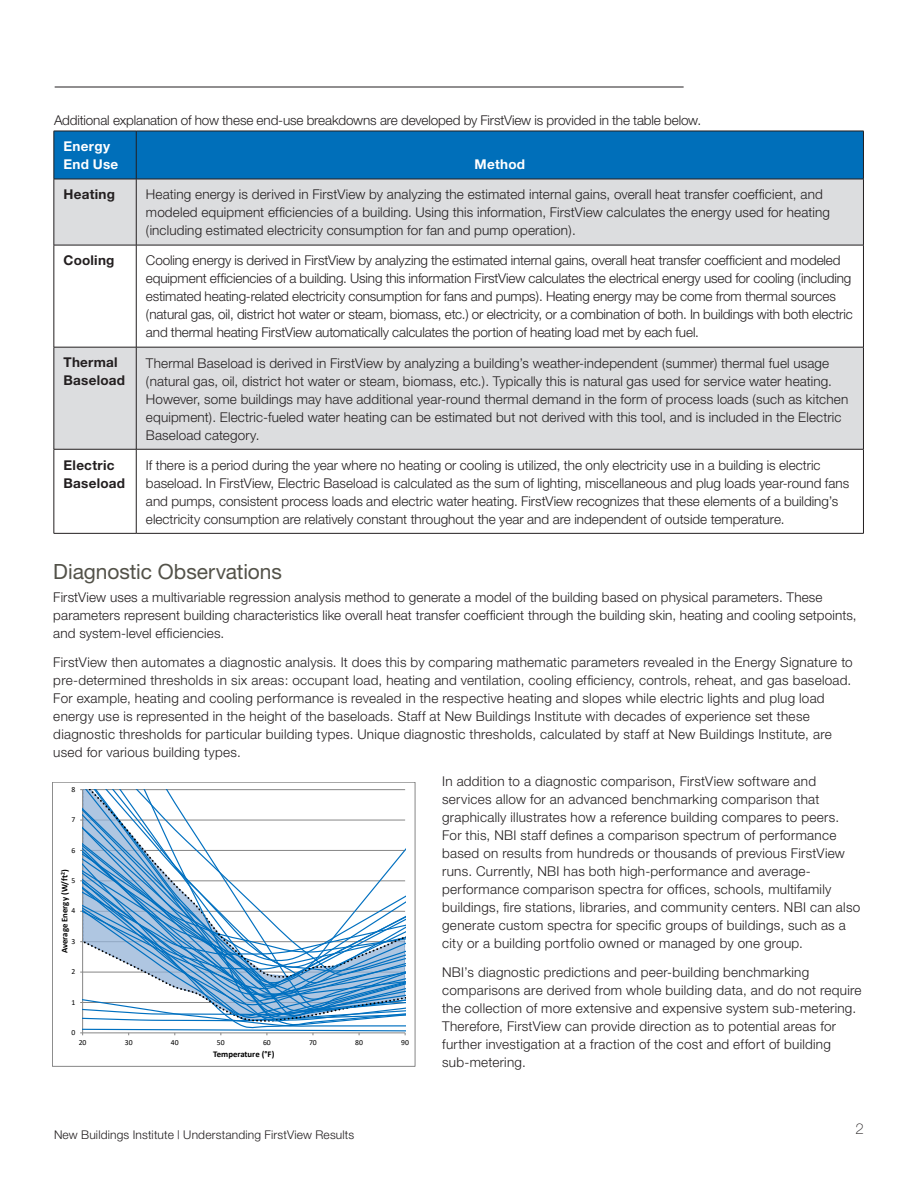
<style>
.page{position:relative;width:918px;height:1188px;background:#fff}
.page>*{position:absolute;margin:0;border:0;box-sizing:border-box;transform-origin:0 0}
.Main_Head2{font:21px "Helvetica Neue";letter-spacing:-.005em;color:#535249}
.Subhead{font:100 15px "Helvetica Neue";color:#231f20}
.Body{font:300 13.5px/18px "Helvetica Neue";letter-spacing:.01em;color:#231f20}
.Body-2{font:300 13.5px/18px "Helvetica Neue";letter-spacing:-.01em;color:#231f20}
.Body-3{font:700 13.5px/18px "Helvetica Neue";letter-spacing:.02em;color:#231f20}
.Body-4{font:700 13.5px/18px "Helvetica Neue";letter-spacing:.02em;color:#fff}
.Body-5{font:300 12px "Helvetica Neue";letter-spacing:.015em;color:#231f20}
.t1{font:700 8.7px "Calibri";letter-spacing:-.005em;color:#000}
.t2{font:7.65px "Calibri";letter-spacing:-.005em;color:#000}
</style>
<div class="page">
<hr style="left:55px;top:87px;width:629px;height:1px;background:#231f20">
<div style="left:55px;top:132px;width:808px;height:47px;background:#006fba"></div>
<svg style="left:55px;top:180px;width:808px;height:269px;fill:#dcdddf"></svg>
<hr style="left:54px;top:131px;width:82px;height:1px;background:#231f20">
<hr style="left:54px;top:131px;width:1px;height:48px;background:#231f20">
<hr style="left:136px;top:131px;width:728px;height:1px;background:#231f20">
<hr style="left:136px;top:131px;width:1px;height:48px;background:#231f20">
<hr style="left:863px;top:131px;width:1px;height:48px;background:#231f20">
<hr style="left:54px;top:179px;width:82px;height:1px;background:#231f20">
<hr style="left:54px;top:179px;width:1px;height:66px;background:#231f20">
<hr style="left:136px;top:179px;width:728px;height:1px;background:#231f20">
<hr style="left:136px;top:179px;width:1px;height:66px;background:#231f20">
<hr style="left:863px;top:179px;width:1px;height:66px;background:#231f20">
<hr style="left:54px;top:245px;width:82px;height:1px;background:#231f20">
<hr style="left:54px;top:245px;width:1px;height:102px;background:#231f20">
<hr style="left:136px;top:245px;width:728px;height:1px;background:#231f20">
<hr style="left:136px;top:245px;width:1px;height:102px;background:#231f20">
<hr style="left:863px;top:245px;width:1px;height:102px;background:#231f20">
<hr style="left:54px;top:347px;width:82px;height:1px;background:#231f20">
<hr style="left:54px;top:347px;width:1px;height:102px;background:#231f20">
<hr style="left:136px;top:347px;width:728px;height:1px;background:#231f20">
<hr style="left:136px;top:347px;width:1px;height:102px;background:#231f20">
<hr style="left:863px;top:347px;width:1px;height:102px;background:#231f20">
<hr style="left:54px;top:449px;width:82px;height:1px;background:#231f20">
<hr style="left:54px;top:449px;width:1px;height:84px;background:#231f20">
<hr style="left:136px;top:449px;width:728px;height:1px;background:#231f20">
<hr style="left:136px;top:449px;width:1px;height:84px;background:#231f20">
<hr style="left:863px;top:449px;width:1px;height:84px;background:#231f20">
<hr style="left:54px;top:533px;width:82px;height:1px;background:#231f20">
<hr style="left:136px;top:533px;width:728px;height:1px;background:#231f20">
<hr style="left:83px;top:789px;width:322px;height:1px;background:#868686">
<hr style="left:82px;top:790px;width:1px;height:243px;background:#868686">
<svg style="left:80px;top:850px;width:326px;height:185px"></svg>
<svg style="left:83px;top:1001px;width:323px;height:23px"></svg>
<svg style="left:83px;top:790px;width:323px;height:207px"></svg>
<div style="left:52px;top:782px;width:363px;height:284px;border:1px solid #868686"></div>
<p class="Body-2" style="left:54px;top:111px;width:649px">Additional explanation of how these end-use breakdowns are developed by FirstView is provided in the table below.</p>
<p class="Body-4" style="left:64px;top:137px;width:56px">Energy<br>End Use</p>
<p class="Body-4" style="left:475px;top:155px;width:52px">Method</p>
<p class="Body-3" style="left:64px;top:185px;width:53px">Heating</p>
<p class="Body" style="left:146px;top:185px;width:686px">Heating energy is derived in FirstView by analyzing the estimated internal gains, overall heat transfer coefficient, and modeled equipment efficiencies of a building. Using this information, FirstView calculates the energy used for heating (including estimated electricity consumption for fan and pump operation).</p>
<p class="Body-3" style="left:64px;top:251px;width:52px">Cooling</p>
<p class="Body-2" style="left:146px;top:251px;width:708px">Cooling energy is derived in FirstView by analyzing the estimated internal gains, overall heat transfer coefficient and modeled equipment efficiencies of a building. Using this information FirstView calculates the electrical energy used for cooling (including estimated heating-related electricity consumption for fans and pumps). Heating energy may be come from thermal sources (natural gas, oil, district hot water or steam, biomass, etc.) or electricity, or a combination of both. In buildings with both electric and thermal heating FirstView automatically calculates the portion of heating load met by each fuel.</p>
<p class="Body-3" style="left:64px;top:353px;width:63px">Thermal<br>Baseload</p>
<p class="Body" style="left:146px;top:353px;width:704px">Thermal Baseload is derived in FirstView by analyzing a building’s weather-independent (summer) thermal fuel usage (natural gas, oil, district hot water or steam, biomass, etc.). Typically this is natural gas used for service water heating.<br>However, some buildings may have additional year-round thermal demand in the form of process loads (such as kitchen equipment). Electric-fueled water heating can be estimated but not derived with this tool, and is included in the Electric Baseload category.</p>
<p class="Body-3" style="left:64px;top:455px;width:63px">Electric<br>Baseload</p>
<p class="Body" style="left:146px;top:456px;width:705px">If there is a period during the year where no heating or cooling is utilized, the only electricity use in a building is electric baseload. In FirstView, Electric Baseload is calculated as the sum of lighting, miscellaneous and plug loads year-round fans and pumps, consistent process loads and electric water heating. FirstView recognizes that these elements of a building’s electricity consumption are relatively constant throughout the year and are independent of outside temperature.</p>
<p class="Main_Head2" style="left:53px;top:559px;width:230px">Diagnostic Observations</p>
<p class="Body" style="left:53px;top:588px;width:805px">FirstView uses a multivariable regression analysis method to generate a model of the building based on physical parameters. These parameters represent building characteristics like overall heat transfer coefficient through the building skin, heating and cooling setpoints, and system-level efficiencies.</p>
<p class="Body" style="left:53px;top:653px;width:801px">FirstView then automates a diagnostic analysis. It does this by comparing mathematic parameters revealed in the Energy Signature to pre-determined thresholds in six areas: occupant load, heating and ventilation, cooling efficiency, controls, reheat, and gas baseload.<br>For example, heating and cooling performance is revealed in the respective heating and slopes while electric lights and plug load energy use is represented in the height of the baseloads. Staff at New Buildings Institute with decades of experience set these diagnostic thresholds for particular building types. Unique diagnostic thresholds, calculated by staff at New Buildings Institute, are used for various building types.</p>
<p class="Body" style="left:442px;top:772px;width:420px">In addition to a diagnostic comparison, FirstView software and services allow for an advanced benchmarking comparison that graphically illustrates how a reference building compares to peers.<br>For this, NBI staff defines a comparison spectrum of performance based on results from hundreds or thousands of previous FirstView runs. Currently, NBI has both high-performance and average&shy;performance comparison spectra for offices, schools, multifamily buildings, fire stations, libraries, and community centers. NBI can also generate custom spectra for specific groups of buildings, such as a city or a building portfolio owned or managed by one group.</p>
<p class="Body" style="left:442px;top:963px;width:421px">NBI’s diagnostic predictions and peer-building benchmarking comparisons are derived from whole building data, and do not require the collection of more extensive and expensive system sub-metering.<br>Therefore, FirstView can provide direction as to potential areas for further investigation at a fraction of the cost and effort of building sub-metering.</p>
<p class="t2" style="left:72px;top:784px;width:5px">8</p>
<p class="t2" style="left:72px;top:814px;width:5px">7</p>
<p class="t2" style="left:72px;top:845px;width:5px">6</p>
<p class="t1" style="left:59px;top:953px;width:85px;rotate:-90deg">Average Energy (W/ft<sup>2</sup>)</p>
<p class="t2" style="left:72px;top:875px;width:5px">5</p>
<p class="t2" style="left:72px;top:906px;width:5px">4</p>
<p class="t2" style="left:72px;top:936px;width:5px">3</p>
<p class="t2" style="left:72px;top:966px;width:5px">2</p>
<p class="t2" style="left:72px;top:997px;width:5px">1</p>
<p class="t2" style="left:72px;top:1027px;width:5px">0</p>
<p class="t2" style="left:79px;top:1037px;width:9px">20</p>
<p class="t2" style="left:125px;top:1037px;width:9px">30</p>
<p class="t2" style="left:171px;top:1037px;width:9px">40</p>
<p class="t2" style="left:217px;top:1037px;width:9px">50</p>
<p class="t2" style="left:263px;top:1037px;width:9px">60</p>
<p class="t2" style="left:309px;top:1037px;width:9px">70</p>
<p class="t2" style="left:355px;top:1037px;width:9px">80</p>
<p class="t2" style="left:401px;top:1037px;width:9px">90</p>
<p class="t1" style="left:213px;top:1048px;width:63px">Temperature (°F)</p>
<p class="Body-5" style="left:54px;top:1127px;width:302px">New Buildings Institute | Understanding FirstView Results</p>
<p class="Subhead" style="left:856px;top:1120px;width:10px">2</p>
</div>
